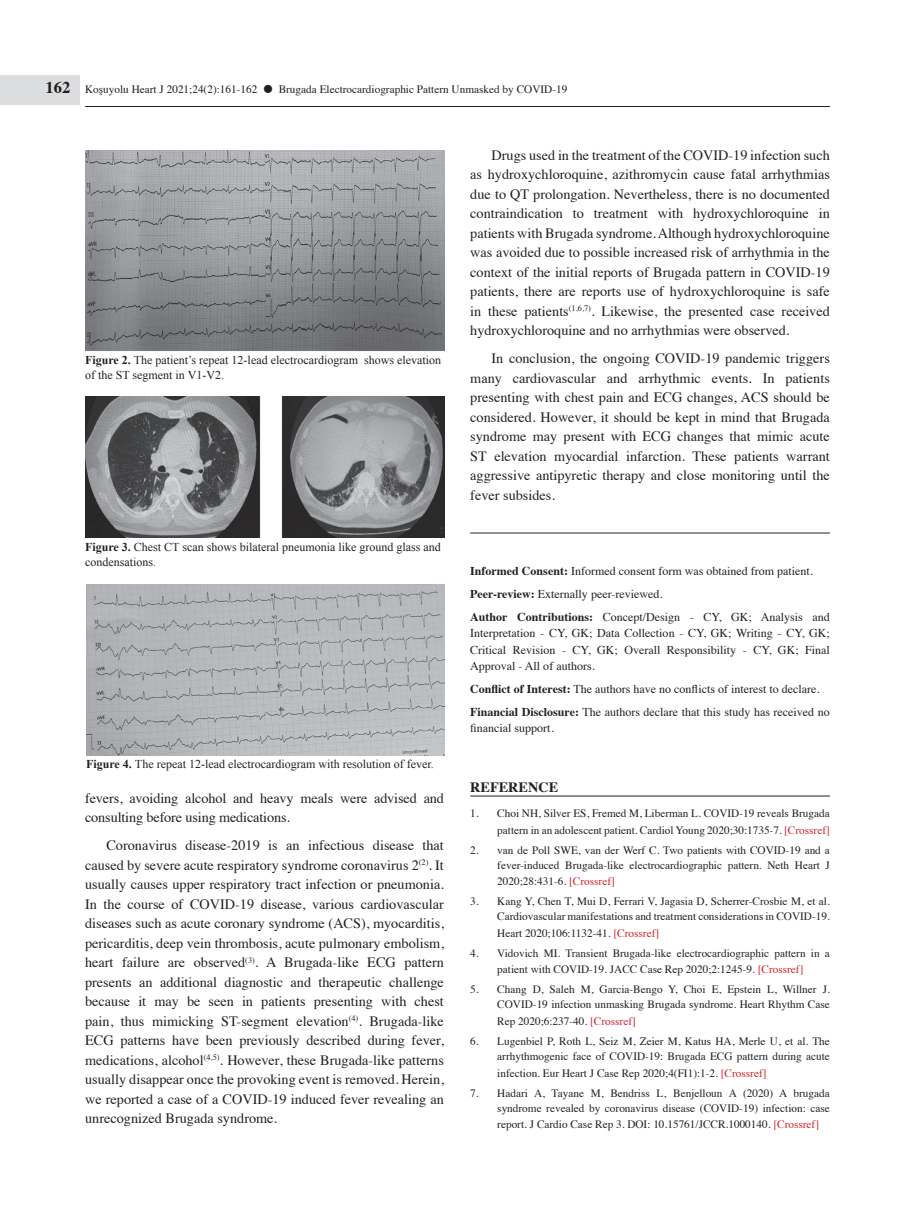
<style>
.page{position:relative;width:915px;height:1212px;background:#fff}
.page>*{position:absolute;margin:0;border:0;box-sizing:border-box;transform-origin:0 0}
.t1{font:14.25px/19.5px "Times";color:#231f20;text-align:justify}
.t2{font:700 14.25px "Times";color:#231f20}
.t3{font:12px/23px "Times";color:#231f20}
.t4{font:12px/15px "Times New Roman";color:#231f20}
.t5{font:11.25px/15px "Times";color:#231f20;text-align:right}
.s1{font-weight:700;font-size:16.5px}
.s2{font-weight:700}
.s3{color:#d1232a}
</style>
<div class="page">
<hr style="left:85px;top:106px;width:744px;height:1px;background:#231f20">
<div style="left:0;top:75px;width:80px;height:30px;background:#dcdddf"></div>
<hr style="left:470px;top:796px;width:359px;height:1px;background:#231f20">
<img style="left:85px;top:150px;width:359px;height:202px">
<img style="left:85px;top:396px;width:359px;height:142px">
<hr style="left:470px;top:533px;width:359px;height:1px;background:#231f20">
<img style="left:86px;top:585px;width:358px;height:171px">
<p class="t5" style="left:46px;top:81px;width:213px"><span class="s1">162</span> Koşuyolu Heart J 2021;24(2):161-162</p>
<p class="t5" style="left:278px;top:81px;width:290px">Brugada Electrocardiographic Pattern Unmasked by COVID-19</p>
<p class="t4" style="left:85px;top:352px;width:357px"><span class="s2">Figure 2.</span> The patient’s repeat 12-lead electrocardiogram shows elevation of the ST segment in V1-V2.</p>
<p class="t4" style="left:85px;top:539px;width:357px"><span class="s2">Figure 3.</span> Chest CT scan shows bilateral pneumonia like ground glass and condensations.</p>
<p class="t4" style="left:86px;top:757px;width:349px"><span class="s2">Figure 4.</span> The repeat 12-lead electrocardiogram with resolution of fever.</p>
<p class="t1" style="left:85px;top:787px;width:360px">fevers, avoiding alcohol and heavy meals were advised and consulting before using medications.</p>
<p class="t1" style="left:85px;top:834px;width:360px;text-indent:21px">Coronavirus disease-2019 is an infectious disease that caused by severe acute respiratory syndrome coronavirus 2<sup>(2)</sup>. It usually causes upper respiratory tract infection or pneumonia.<br>In the course of COVID-19 disease, various cardiovascular diseases such as acute coronary syndrome (ACS), myocarditis, pericarditis, deep vein thrombosis, acute pulmonary embolism, heart failure are observed<sup>(3)</sup>. A Brugada-like ECG pattern presents an additional diagnostic and therapeutic challenge because it may be seen in patients presenting with chest pain, thus mimicking ST-segment elevation<sup>(4)</sup>. Brugada-like ECG patterns have been previously described during fever, medications, alcohol<sup>(4,5)</sup>. However, these Brugada-like patterns usually disappear once the provoking event is removed. Herein, we reported a case of a COVID-19 induced fever revealing an unrecognized Brugada syndrome.</p>
<p class="t1" style="left:470px;top:144px;width:361px;text-indent:21px">Drugs used in the treatment of the COVID-19 infection such as hydroxychloroquine, azithromycin cause fatal arrhythmias due to QT prolongation. Nevertheless, there is no documented contraindication to treatment with hydroxychloroquine in patients with Brugada syndrome. Although hydroxychloroquine was avoided due to possible increased risk of arrhythmia in the context of the initial reports of Brugada pattern in COVID-19 patients, there are reports use of hydroxychloroquine is safe in these patients<sup>(1,6,7)</sup>. Likewise, the presented case received hydroxychloroquine and no arrhythmias were observed.</p>
<p class="t1" style="left:470px;top:347px;width:361px;text-indent:21px">In conclusion, the ongoing COVID-19 pandemic triggers many cardiovascular and arrhythmic events. In patients presenting with chest pain and ECG changes, ACS should be considered. However, it should be kept in mind that Brugada syndrome may present with ECG changes that mimic acute ST elevation myocardial infarction. These patients warrant aggressive antipyretic therapy and close monitoring until the fever subsides.</p>
<p class="t3" style="left:470px;top:558px;width:361px"><span class="s2">Informed Consent:</span> Informed consent form was obtained from patient.<br><span class="s2">Peer-review:</span> Externally peer-reviewed.<br><span class="s2">Author Contributions:</span> Concept/Design - CY, GK; Analysis and</p>
<p class="t3" style="left:470px;top:624px;width:361px;line-height:16.5px;text-align:justify">Interpretation - CY, GK; Data Collection - CY, GK; Writing - CY, GK; Critical Revision - CY, GK; Overall Responsibility - CY, GK; Final Approval - All of authors.</p>
<p class="t3" style="left:470px;top:676px;width:361px"><span class="s2">Conflict of Interest:</span> The authors have no conflicts of interest to declare.<br><span class="s2">Financial Disclosure:</span> The authors declare that this study has received no</p>
<p class="t3" style="left:470px;top:716px;width:85px">financial support.</p>
<p class="t2" style="left:470px;top:773px;width:89px">REFERENCE</p>
<p class="t5" style="left:470px;top:804px;width:361px;line-height:16.5px">1. Choi NH, Silver ES, Fremed M, Liberman L. COVID-19 reveals Brugada pattern in an adolescent patient. Cardiol Young 2020;30:1735-7. <span class="s3">[Crossref]</span></p>
<p class="t5" style="left:470px;top:841px;width:361px">2. van de Poll SWE, van der Werf C. Two patients with COVID-19 and a fever-induced Brugada-like electrocardiographic pattern. Neth Heart J</p>
<p class="t5" style="left:497px;top:873px;width:119px">2020;28:431-6. <span class="s3">[Crossref]</span></p>
<p class="t5" style="left:470px;top:893px;width:361px">3. Kang Y, Chen T, Mui D, Ferrari V, Jagasia D, Scherrer-Crosbie M, et al.<br>Cardiovascular manifestations and treatment considerations in COVID-19.</p>
<p class="t5" style="left:497px;top:924px;width:163px">Heart 2020;106:1132-41. <span class="s3">[Crossref]</span></p>
<p class="t5" style="left:470px;top:944px;width:361px;line-height:16.5px;text-align:center">4. Vidovich MI. Transient Brugada-like electrocardiographic pattern in a patient with COVID-19. JACC Case Rep 2020;2:1245-9. <span class="s3">[Crossref]</span></p>
<p class="t5" style="left:470px;top:981px;width:361px">5. Chang D, Saleh M, Garcia-Bengo Y, Choi E, Epstein L, Willner J.<br>COVID-19 infection unmasking Brugada syndrome. Heart Rhythm Case</p>
<p class="t5" style="left:497px;top:1013px;width:140px">Rep 2020;6:237-40. <span class="s3">[Crossref]</span></p>
<p class="t5" style="left:470px;top:1033px;width:361px">6. Lugenbiel P, Roth L, Seiz M, Zeier M, Katus HA, Merle U, et al. The arrhythmogenic face of COVID-19: Brugada ECG pattern during acute</p>
<p class="t5" style="left:497px;top:1064px;width:270px">infection. Eur Heart J Case Rep 2020;4(FI1):1-2. <span class="s3">[Crossref]</span></p>
<p class="t5" style="left:470px;top:1084px;width:361px">7. Hadari A, Tayane M, Bendriss L, Benjelloun A (2020) A brugada syndrome revealed by coronavirus disease (COVID-19) infection: case</p>
<p class="t5" style="left:497px;top:1116px;width:323px">report. J Cardio Case Rep 3. DOI: 10.15761/JCCR.1000140. <span class="s3">[Crossref]</span></p>
</div>
